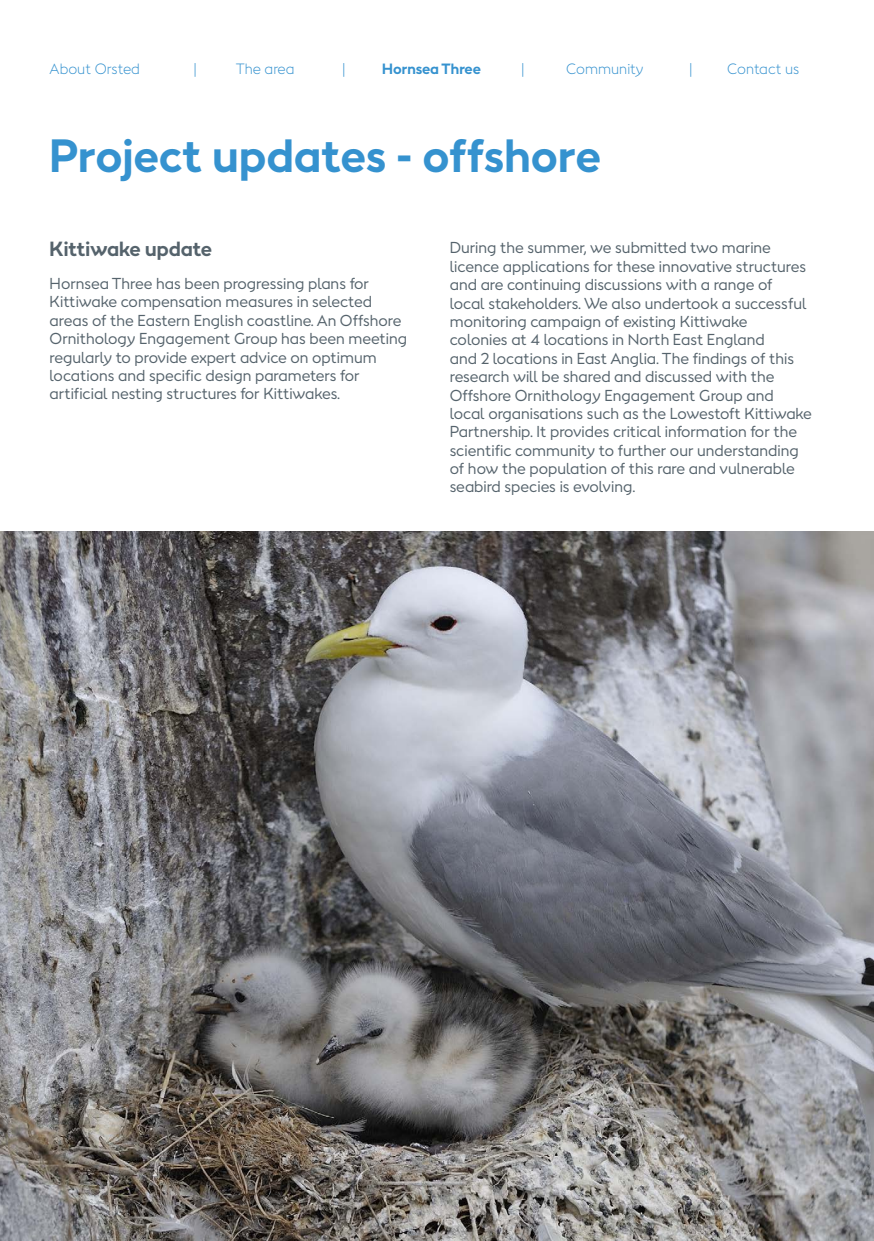
<style>
.page{position:relative;width:874px;height:1241px;background:#fff}
.page>*{position:absolute;margin:0;border:0;box-sizing:border-box;transform-origin:0 0}
.headline{font:700 43.75px "Orsted Sans";color:#3592cf}
.Sub_2{font:700 19.25px "Orsted Sans";color:#55636c}
.body{font:14.88px/18.4px "Orsted Sans";color:#55636c}
.t1{font:300 14px "Orsted Sans";color:#3592cf}
.t2{font:700 14px "Orsted Sans";color:#3592cf}
</style>
<div class="page">
<hr style="left:873px;top:0;width:1px;height:1230px;background:#b4b7bc">
<img style="left:0;top:531px;width:873px;height:709px">
<p class="t1" style="left:50px;top:60px;width:92px">About Orsted</p>
<p class="t1" style="left:193px;top:60px;width:5px">|</p>
<p class="t1" style="left:236px;top:60px;width:60px">The area</p>
<p class="t1" style="left:342px;top:60px;width:5px">|</p>
<p class="t2" style="left:382px;top:60px;width:100px">Hornsea Three</p>
<p class="t1" style="left:520px;top:60px;width:5px">|</p>
<p class="t1" style="left:566px;top:60px;width:79px">Community</p>
<p class="t1" style="left:689px;top:60px;width:5px">|</p>
<p class="t1" style="left:726px;top:60px;width:74px">Contact us</p>
<p class="headline" style="left:50px;top:126px;width:552px">Project updates - offshore</p>
<p class="Sub_2" style="left:50px;top:236px;width:164px">Kittiwake update</p>
<p class="body" style="left:50px;top:274px;width:359px">Hornsea Three has been progressing plans for Kittiwake compensation measures in selected areas of the Eastern English coastline. An Offshore Ornithology Engagement Group has been meeting regularly to provide expert advice on optimum locations and specific design parameters for artificial nesting structures for Kittiwakes.</p>
<p class="body" style="left:449px;top:239px;width:363px">During the summer, we submitted two marine licence applications for these innovative structures and are continuing discussions with a range of<br>local stakeholders. We also undertook a successful monitoring campaign of existing Kittiwake<br>colonies at 4 locations in North East England<br>and 2 locations in East Anglia. The findings of this research will be shared and discussed with the Offshore Ornithology Engagement Group and local organisations such as the Lowestoft Kittiwake Partnership. It provides critical information for the scientific community to further our understanding of how the population of this rare and vulnerable seabird species is evolving.</p>
</div>
